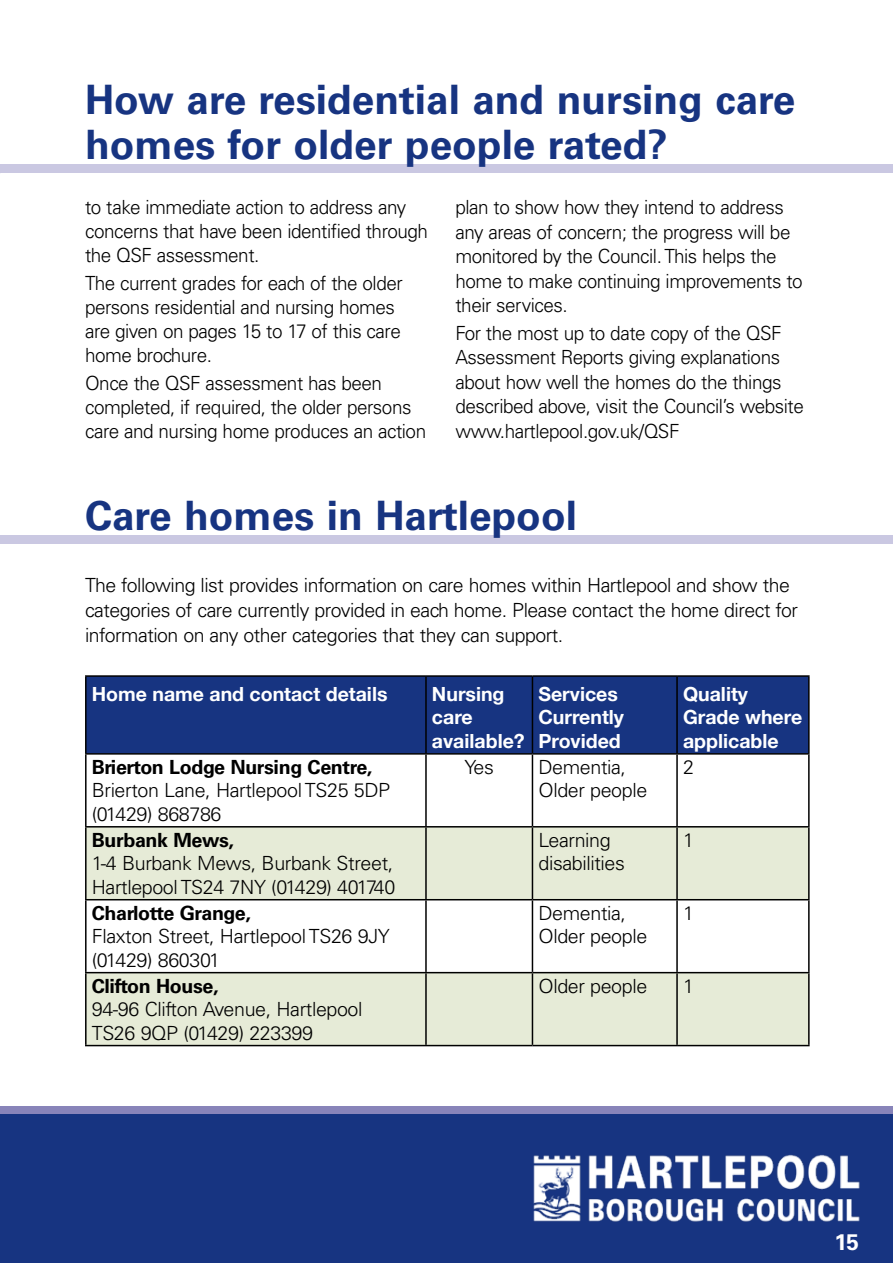
<style>
.page{position:relative;width:893px;height:1263px;background:#fff}
.page>*{position:absolute;margin:0;border:0;box-sizing:border-box;transform-origin:0 0}
.t1{font:700 40.5px/45px "Univers LT Std";color:#173481}
.t2{font:700 22.5px "Univers LT Std";color:#fff}
.t3{font:300 19.5px/24.6px "Univers LT Std";letter-spacing:-.025em;color:#000}
.t4{font:700 19.5px/23.4px "Helvetica Neue";color:#fff}
.t5{font:700 19.5px "Univers LT Std";letter-spacing:-.02em;color:#000}
</style>
<div class="page">
<div style="left:0;top:1106px;width:893px;height:8px;background:#8884b9"></div>
<div style="left:0;top:1114px;width:893px;height:149px;background:#173481"></div>
<div style="left:0;top:536px;width:893px;height:8px;background:#cac8e2"></div>
<div style="left:87px;top:677px;width:721px;height:76px;background:#173481"></div>
<svg style="left:87px;top:827px;width:721px;height:218px;fill:#e6ebd7"></svg>
<hr style="left:85px;top:675px;width:341px;height:2px;background:#000">
<hr style="left:85px;top:677px;width:2px;height:76px;background:#000">
<hr style="left:426px;top:675px;width:106px;height:2px;background:#000">
<hr style="left:425px;top:677px;width:2px;height:76px;background:#000">
<hr style="left:532px;top:675px;width:145px;height:2px;background:#000">
<hr style="left:532px;top:677px;width:1px;height:76px;background:#000">
<hr style="left:677px;top:675px;width:133px;height:2px;background:#000">
<hr style="left:676px;top:677px;width:2px;height:76px;background:#000">
<hr style="left:808px;top:677px;width:2px;height:76px;background:#000">
<hr style="left:85px;top:753px;width:341px;height:2px;background:#000">
<hr style="left:85px;top:755px;width:2px;height:71px;background:#000">
<hr style="left:426px;top:753px;width:106px;height:2px;background:#000">
<hr style="left:425px;top:755px;width:2px;height:71px;background:#000">
<hr style="left:532px;top:753px;width:145px;height:2px;background:#000">
<hr style="left:532px;top:755px;width:1px;height:71px;background:#000">
<hr style="left:677px;top:753px;width:133px;height:2px;background:#000">
<hr style="left:676px;top:755px;width:2px;height:71px;background:#000">
<hr style="left:808px;top:755px;width:2px;height:71px;background:#000">
<hr style="left:85px;top:826px;width:341px;height:1px;background:#000">
<hr style="left:85px;top:827px;width:2px;height:72px;background:#000">
<hr style="left:426px;top:826px;width:106px;height:1px;background:#000">
<hr style="left:425px;top:827px;width:2px;height:72px;background:#000">
<hr style="left:532px;top:826px;width:145px;height:1px;background:#000">
<hr style="left:532px;top:827px;width:1px;height:72px;background:#000">
<hr style="left:677px;top:826px;width:133px;height:1px;background:#000">
<hr style="left:676px;top:827px;width:2px;height:72px;background:#000">
<hr style="left:808px;top:827px;width:2px;height:72px;background:#000">
<hr style="left:85px;top:899px;width:341px;height:1px;background:#000">
<hr style="left:85px;top:900px;width:2px;height:72px;background:#000">
<hr style="left:426px;top:899px;width:106px;height:1px;background:#000">
<hr style="left:425px;top:900px;width:2px;height:72px;background:#000">
<hr style="left:532px;top:899px;width:145px;height:1px;background:#000">
<hr style="left:532px;top:900px;width:1px;height:72px;background:#000">
<hr style="left:677px;top:899px;width:133px;height:1px;background:#000">
<hr style="left:676px;top:900px;width:2px;height:72px;background:#000">
<hr style="left:808px;top:900px;width:2px;height:72px;background:#000">
<hr style="left:85px;top:972px;width:341px;height:1px;background:#000">
<hr style="left:85px;top:973px;width:2px;height:72px;background:#000">
<hr style="left:426px;top:972px;width:106px;height:1px;background:#000">
<hr style="left:425px;top:973px;width:2px;height:72px;background:#000">
<hr style="left:532px;top:972px;width:145px;height:1px;background:#000">
<hr style="left:532px;top:973px;width:1px;height:72px;background:#000">
<hr style="left:677px;top:972px;width:133px;height:1px;background:#000">
<hr style="left:676px;top:973px;width:2px;height:72px;background:#000">
<hr style="left:808px;top:973px;width:2px;height:72px;background:#000">
<hr style="left:85px;top:1045px;width:341px;height:1px;background:#000">
<hr style="left:426px;top:1045px;width:106px;height:1px;background:#000">
<hr style="left:532px;top:1045px;width:145px;height:1px;background:#000">
<hr style="left:677px;top:1045px;width:133px;height:1px;background:#000">
<img style="left:533px;top:1154px;width:327px;height:68px">
<div style="left:0;top:165px;width:893px;height:8px;background:#cac8e2"></div>
<h1 class="t1" style="left:85px;top:78px;width:712px">How are residential and nursing care homes for older people rated?</h1>
<p class="t3" style="left:85px;top:195px;width:345px;line-height:24.2px">to take immediate action to address any concerns that have been identified through the QSF assessment.</p>
<p class="t3" style="left:85px;top:271px;width:319px;line-height:24.2px">The current grades for each of the older persons residential and nursing homes are given on pages 15 to 17 of this care home brochure.</p>
<p class="t3" style="left:85px;top:371px;width:343px;line-height:24.2px">Once the QSF assessment has been completed, if required, the older persons care and nursing home produces an action</p>
<p class="t3" style="left:455px;top:195px;width:349px">plan to show how they intend to address any areas of concern; the progress will be monitored by the Council. This helps the home to make continuing improvements to their services.</p>
<p class="t3" style="left:455px;top:321px;width:350px">For the most up to date copy of the QSF Assessment Reports giving explanations about how well the homes do the things described above, visit the Council’s website www.hartlepool.gov.uk/QSF</p>
<h1 class="t1" style="left:85px;top:494px;width:493px">Care homes in Hartlepool</h1>
<p class="t3" style="left:85px;top:573px;width:714px">The following list provides information on care homes within Hartlepool and show the categories of care currently provided in each home. Please contact the home direct for information on any other categories that they can support.</p>
<p class="t4" style="left:92px;top:683px;width:297px">Home name and contact details</p>
<p class="t4" style="left:432px;top:683px;width:94px">Nursing care available?</p>
<p class="t4" style="left:538px;top:683px;width:87px">Services<br>Currently<br>Provided</p>
<p class="t4" style="left:683px;top:683px;width:121px">Quality<br>Grade where applicable</p>
<p class="t5" style="left:92px;top:756px;width:282px">Brierton Lodge Nursing Centre,</p>
<p class="t3" style="left:92px;top:779px;width:300px;line-height:23.4px">Brierton Lane, Hartlepool TS25 5DP (01429) 868786</p>
<p class="t3" style="left:465px;top:755px;width:31px">Yes</p>
<p class="t3" style="left:538px;top:755px;width:110px;line-height:23.4px">Dementia,<br>Older people</p>
<p class="t3" style="left:683px;top:755px;width:12px">2</p>
<p class="t5" style="left:92px;top:829px;width:144px">Burbank Mews,</p>
<p class="t3" style="left:92px;top:852px;width:305px;line-height:23.4px">1-4 Burbank Mews, Burbank Street,<br>Hartlepool TS24 7NY (01429) 401740</p>
<p class="t5" style="left:92px;top:901px;width:161px">Charlotte Grange,</p>
<p class="t3" style="left:92px;top:925px;width:299px;line-height:23.4px">Flaxton Street, Hartlepool TS26 9JY (01429) 860301</p>
<p class="t5" style="left:92px;top:974px;width:128px">Clifton House,</p>
<p class="t3" style="left:92px;top:997px;width:272px;line-height:23.4px">94-96 Clifton Avenue, Hartlepool<br>TS26 9QP (01429) 223399</p>
<p class="t3" style="left:538px;top:828px;width:88px;line-height:23.4px">Learning disabilities</p>
<p class="t3" style="left:683px;top:828px;width:12px">1</p>
<p class="t3" style="left:538px;top:901px;width:110px;line-height:23.4px">Dementia,<br>Older people</p>
<p class="t3" style="left:683px;top:901px;width:12px">1</p>
<p class="t3" style="left:538px;top:973px;width:110px">Older people</p>
<p class="t3" style="left:683px;top:973px;width:12px">1</p>
<p class="t2" style="left:834px;top:1229px;width:26px">15</p>
</div>
